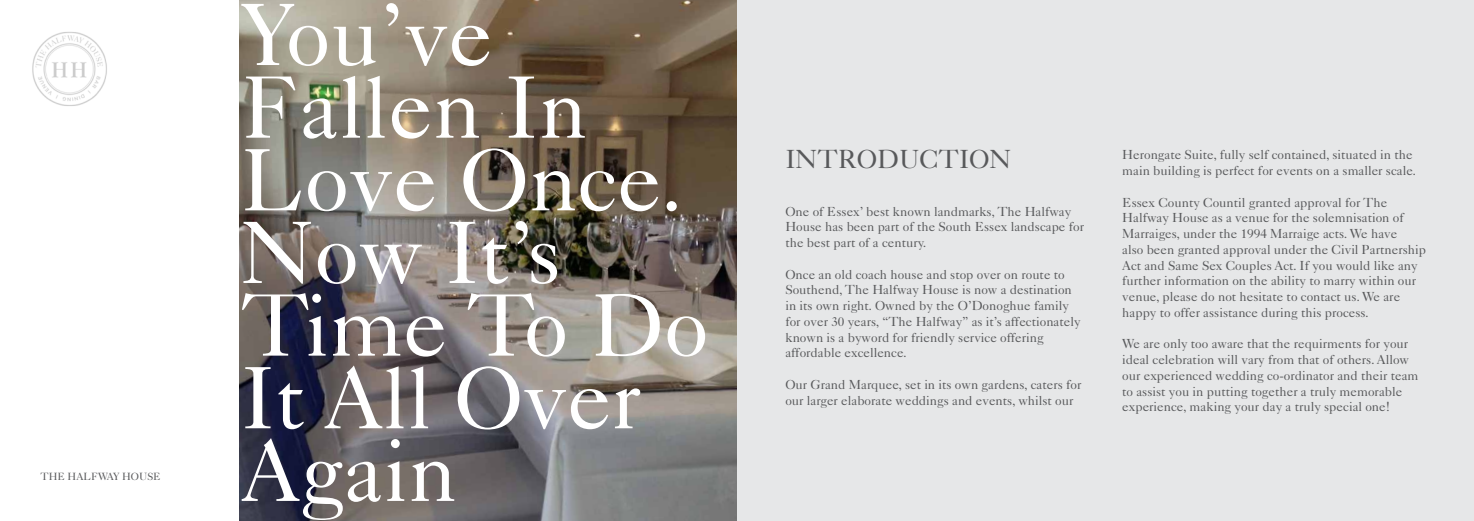
<style>
.page{position:relative;width:1474px;height:521px;background:#fff}
.page>*{position:absolute;margin:0;border:0;box-sizing:border-box;transform-origin:0 0}
.t1{font:88.55px/72.6px "Caslon 540 LT Std";color:#fff}
.t2{font:26.25px "Caslon 540 LT Std";color:#58595b}
.t3{font:13.12px/15.8px "Caslon 540 LT Std";color:#58595b}
.t4{font:10.5px "Caslon 540 LT Std";color:#58595b}
</style>
<div class="page">
<img style="left:32px;top:32px;width:75px;height:74px">
<div style="left:719px;top:0;width:754px;height:521px;background:#e6e7e8"></div>
<img style="left:239px;top:0;width:498px;height:521px">
<p class="t4" style="left:41px;top:470px;width:122px">THE HALFWAY HOUSE</p>
<h1 class="t1" style="left:241px;top:-2px;width:469px">You’ve<br>Fallen In<br>Love Once.<br>Now It’s<br>Time To Do<br>It All Over<br>Again</h1>
<h2 class="t2" style="left:785px;top:143px;width:228px">INTRODUCTION</h2>
<p class="t3" style="left:785px;top:203px;width:300px">One of Essex’ best known landmarks, The Halfway<br>House has been part of the South Essex landscape for the best part of a century.</p>
<p class="t3" style="left:785px;top:266px;width:297px">Once an old coach house and stop over on route to Southend, The Halfway House is now a destination in its own right. Owned by the O’Donoghue family for over 30 years, “The Halfway” as it’s affectionately known is a byword for friendly service offering affordable excellence.</p>
<p class="t3" style="left:785px;top:376px;width:297px">Our Grand Marquee, set in its own gardens, caters for our larger elaborate weddings and events, whilst our</p>
<p class="t3" style="left:1122px;top:147px;width:295px">Herongate Suite, fully self contained, situated in the main building is perfect for events on a smaller scale.</p>
<p class="t3" style="left:1122px;top:194px;width:305px">Essex County Countil granted approval for The Halfway House as a venue for the solemnisation of Marraiges, under the 1994 Marraige acts. We have<br>also been granted approval under the Civil Partnership Act and Same Sex Couples Act. If you would like any further information on the ability to marry within our venue, please do not hesitate to contact us. We are happy to offer assistance during this process.</p>
<p class="t3" style="left:1122px;top:336px;width:298px">We are only too aware that the requirments for your ideal celebration will vary from that of others. Allow our experienced wedding co-ordinator and their team to assist you in putting together a truly memorable experience, making your day a truly special one!</p>
</div>
